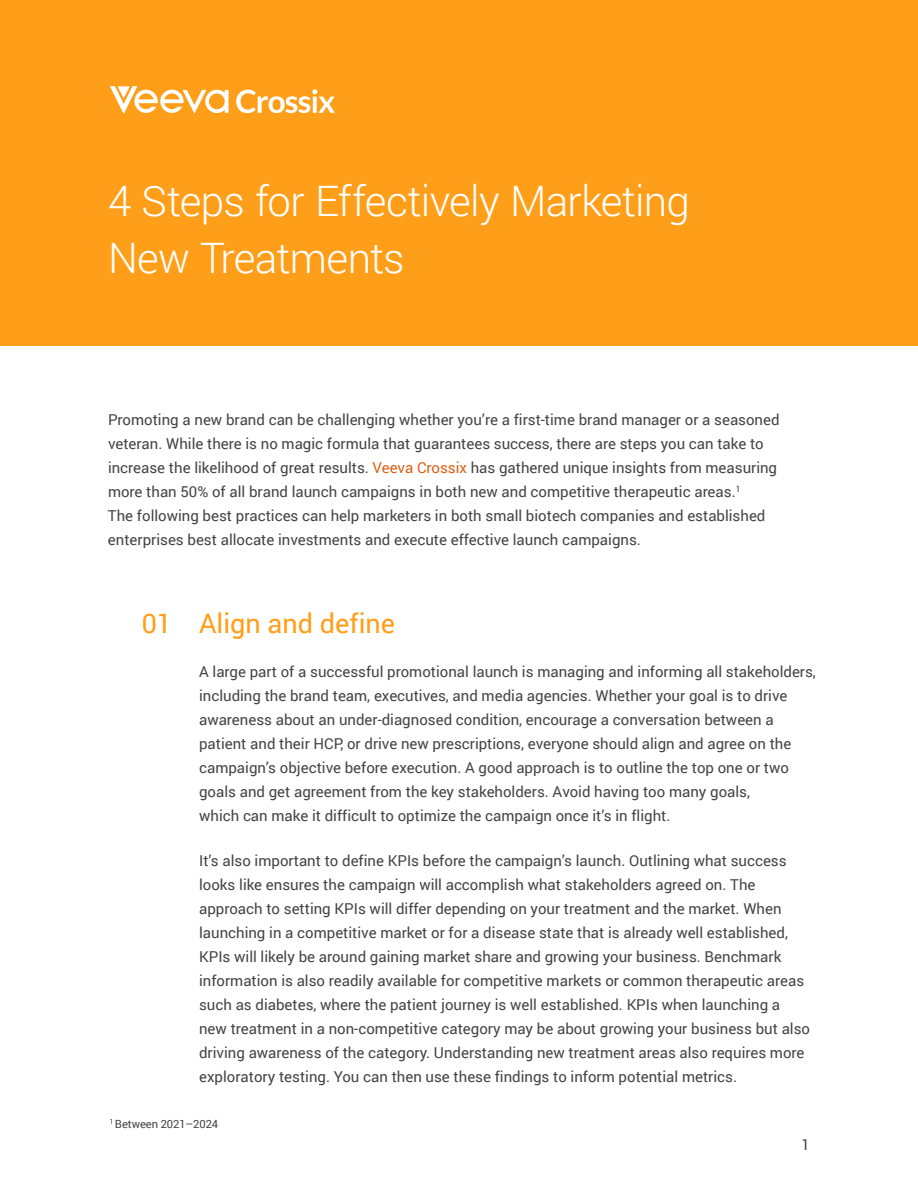
<style>
.page{position:relative;width:918px;height:1188px;background:#fff}
.page>*{position:absolute;margin:0;border:0;box-sizing:border-box;transform-origin:0 0}
.t1{font:300 42px/57px "Roboto";letter-spacing:-.015em;color:#fff}
.t2{font:27px "Roboto";color:#ff9e18}
.t3{font:15px/24px "Roboto";color:#444}
.t4{font:11.25px "Roboto";letter-spacing:-.01em;color:#444}
.s1{color:#db6015}
</style>
<div class="page">
<div style="left:0;top:0;width:918px;height:346px;background:#ff9e18"></div>
<svg style="left:236px;top:89px;width:99px;height:24px"></svg>
<svg style="left:110px;top:86px;width:119px;height:28px"></svg>
<h1 class="t1" style="left:108px;top:171px;width:583px">4 Steps for Effectively Marketing<br>New Treatments</h1>
<p class="t3" style="left:108px;top:407px;width:673px">Promoting a new brand can be challenging whether you’re a first-time brand manager or a seasoned veteran. While there is no magic formula that guarantees success, there are steps you can take to increase the likelihood of great results. <span class="s1">Veeva Crossix</span> has gathered unique insights from measuring more than 50% of all brand launch campaigns in both new and competitive therapeutic areas.<sup>1<br></sup>The following best practices can help marketers in both small biotech companies and established enterprises best allocate investments and execute effective launch campaigns.</p>
<h2 class="t2" style="left:142px;top:605px;width:32px">01</h2>
<h2 class="t2" style="left:199px;top:605px;width:198px">Align and define</h2>
<p class="t3" style="left:199px;top:659px;width:618px">A large part of a successful promotional launch is managing and informing all stakeholders, including the brand team, executives, and media agencies. Whether your goal is to drive awareness about an under-diagnosed condition, encourage a conversation between a patient and their HCP, or drive new prescriptions, everyone should align and agree on the campaign’s objective before execution. A good approach is to outline the top one or two goals and get agreement from the key stakeholders. Avoid having too many goals,<br>which can make it difficult to optimize the campaign once it’s in flight.</p>
<p class="t3" style="left:199px;top:848px;width:612px">It’s also important to define KPIs before the campaign’s launch. Outlining what success looks like ensures the campaign will accomplish what stakeholders agreed on. The approach to setting KPIs will differ depending on your treatment and the market. When launching in a competitive market or for a disease state that is already well established, KPIs will likely be around gaining market share and growing your business. Benchmark information is also readily available for competitive markets or common therapeutic areas such as diabetes, where the patient journey is well established. KPIs when launching a new treatment in a non-competitive category may be about growing your business but also driving awareness of the category. Understanding new treatment areas also requires more exploratory testing. You can then use these findings to inform potential metrics.</p>
<p class="t4" style="left:110px;top:1116px;width:110px"><sup>1</sup> Between 2021–2024</p>
<p class="t3" style="left:802px;top:1132px;width:10px">1</p>
</div>
